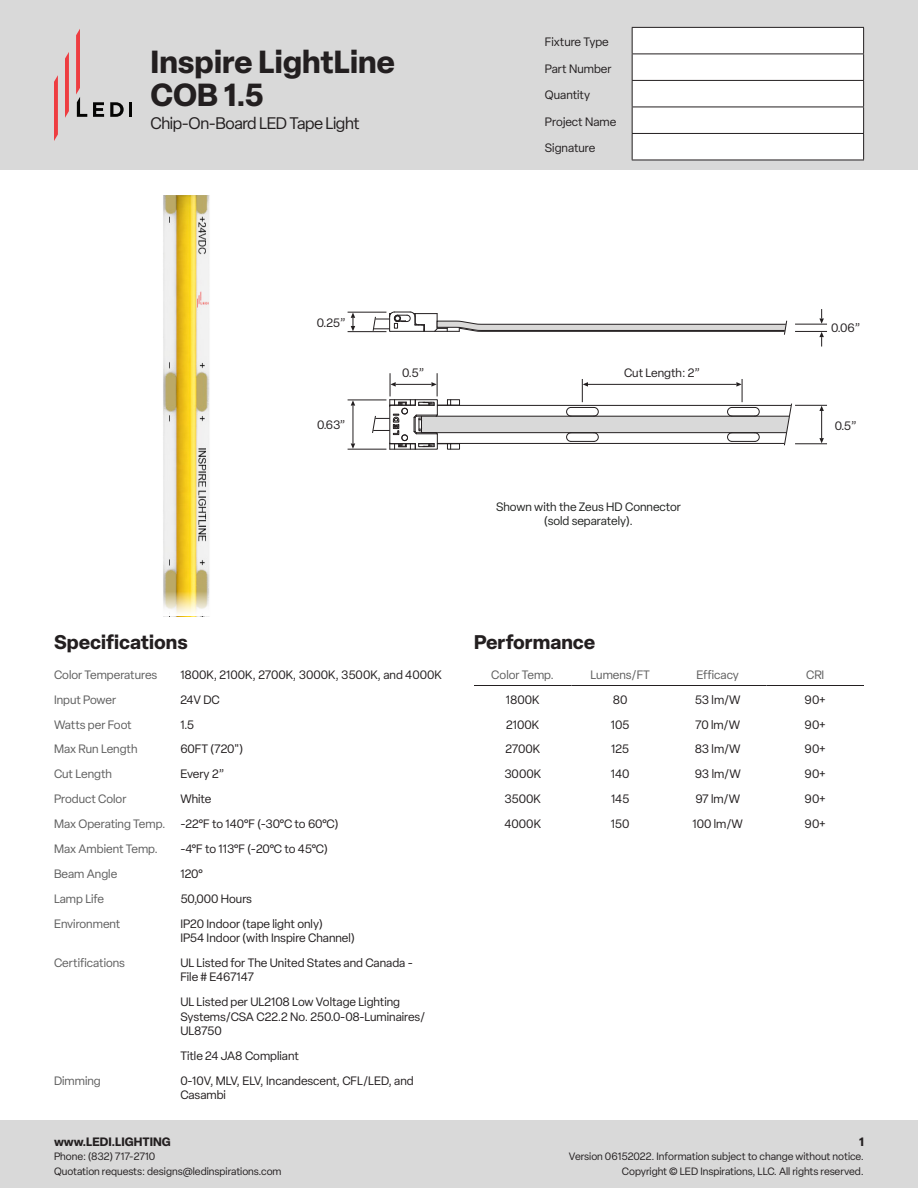
<style>
.page{position:relative;width:918px;height:1188px;background:#fff}
.page>*{position:absolute;margin:0;border:0;box-sizing:border-box;transform-origin:0 0}
.t1{font:700 31.5px/33px "Elza";color:#231f20}
.t2{font:700 19.5px "Elza";color:#231f20}
.t3{font:16.5px "Elza";letter-spacing:-.025em;color:#231f20}
.t4{font:12px/14.4px "Elza";color:#231f20}
.t5{font:12px "Elza";color:#5e5e5e}
.t6{font:12px "Elza";color:#212321}
.t7{font:700 12px "Elza";color:#231f20}
.t8{font:10.5px/15px "Elza";color:#231f20}
</style>
<div class="page">
<div style="left:0;top:0;width:918px;height:170px;background:#d9d9d9"></div>
<div style="left:0;top:1120px;width:918px;height:68px;background:#d9d9d9"></div>
<svg style="left:632px;top:27px;width:232px;height:133px;background:#f4f4f4"></svg>
<hr style="left:632px;top:160px;width:232px;height:1px;background:#231f20">
<svg style="left:93px;top:102px;width:11px;height:15px"></svg>
<svg style="left:110px;top:102px;width:14px;height:15px"></svg>
<hr style="left:129px;top:102px;width:3px;height:15px;background:#050504">
<svg style="left:54px;top:75px;width:4px;height:66px"></svg>
<svg style="left:65px;top:52px;width:4px;height:66px"></svg>
<svg style="left:76px;top:29px;width:11px;height:88px"></svg>
<img style="left:163px;top:195px;width:47px;height:396px">
<svg style="left:163px;top:591px;width:47px;height:23px"></svg>
<hr style="left:474px;top:685px;width:98px;height:1px;background:#231f20">
<hr style="left:572px;top:685px;width:97px;height:1px;background:#231f20">
<hr style="left:669px;top:685px;width:97px;height:1px;background:#231f20">
<hr style="left:766px;top:685px;width:98px;height:1px;background:#231f20">
<hr style="left:348px;top:331px;width:38px;height:1px;background:#231f20">
<hr style="left:348px;top:312px;width:38px;height:1px;background:#231f20">
<hr style="left:353px;top:406px;width:1px;height:37px;background:#231f20">
<hr style="left:348px;top:449px;width:38px;height:1px;background:#231f20">
<hr style="left:348px;top:400px;width:38px;height:1px;background:#231f20">
<hr style="left:795px;top:443px;width:32px;height:1px;background:#231f20">
<hr style="left:795px;top:405px;width:32px;height:1px;background:#231f20">
<hr style="left:795px;top:331px;width:32px;height:1px;background:#231f20">
<hr style="left:795px;top:324px;width:32px;height:1px;background:#231f20">
<svg style="left:819px;top:309px;width:5px;height:15px"></svg>
<svg style="left:819px;top:332px;width:5px;height:15px"></svg>
<svg style="left:351px;top:400px;width:4px;height:6px"></svg>
<svg style="left:351px;top:311px;width:451px;height:24px"></svg>
<svg style="left:351px;top:443px;width:4px;height:6px"></svg>
<svg style="left:361px;top:373px;width:463px;height:77px"></svg>
<h1 class="t1" style="left:151px;top:44px;width:246px">Inspire LightLine<br>COB 1.5</h1>
<h3 class="t3" style="left:151px;top:112px;width:211px">Chip-On-Board LED Tape Light</h3>
<p class="t4" style="left:545px;top:35px;width:65px">Fixture Type</p>
<p class="t4" style="left:545px;top:61px;width:68px">Part Number</p>
<p class="t4" style="left:545px;top:88px;width:47px">Quantity</p>
<p class="t4" style="left:545px;top:114px;width:73px">Project Name</p>
<p class="t4" style="left:545px;top:141px;width:52px">Signature</p>
<p class="t4" style="left:317px;top:316px;width:31px">0.25”</p>
<p class="t4" style="left:402px;top:365px;width:24px">0.5”</p>
<p class="t4" style="left:624px;top:365px;width:78px">Cut Length: 2”</p>
<p class="t4" style="left:831px;top:320px;width:31px">0.06”</p>
<p class="t4" style="left:317px;top:417px;width:30px">0.63”</p>
<p class="t4" style="left:835px;top:419px;width:24px">0.5”</p>
<p class="t6" style="left:496px;top:499px;width:186px">Shown with the Zeus HD Connector</p>
<p class="t6" style="left:544px;top:513px;width:91px">(sold separately).</p>
<p class="t2" style="left:54px;top:628px;width:135px">Specifications</p>
<p class="t5" style="left:54px;top:667px;width:105px">Color Temperatures</p>
<p class="t4" style="left:180px;top:667px;width:263px">1800K, 2100K, 2700K, 3000K, 3500K, and 4000K</p>
<p class="t5" style="left:54px;top:692px;width:64px">Input Power</p>
<p class="t4" style="left:180px;top:692px;width:41px">24V DC</p>
<p class="t5" style="left:54px;top:716px;width:79px">Watts per Foot</p>
<p class="t4" style="left:180px;top:717px;width:15px">1.5</p>
<p class="t5" style="left:54px;top:741px;width:85px">Max Run Length</p>
<p class="t4" style="left:180px;top:742px;width:64px">60FT (720")</p>
<p class="t5" style="left:54px;top:766px;width:60px">Cut Length</p>
<p class="t4" style="left:180px;top:767px;width:46px">Every 2”</p>
<p class="t5" style="left:54px;top:791px;width:74px">Product Color</p>
<p class="t4" style="left:180px;top:792px;width:33px">White</p>
<p class="t5" style="left:54px;top:816px;width:113px">Max Operating Temp.</p>
<p class="t4" style="left:180px;top:817px;width:160px">-22°F to 140°F (-30°C to 60°C)</p>
<p class="t5" style="left:54px;top:841px;width:106px">Max Ambient Temp.</p>
<p class="t4" style="left:180px;top:842px;width:149px">-4°F to 113°F (-20°C to 45°C)</p>
<p class="t5" style="left:54px;top:866px;width:65px">Beam Angle</p>
<p class="t4" style="left:180px;top:867px;width:24px">120°</p>
<p class="t5" style="left:54px;top:891px;width:52px">Lamp Life</p>
<p class="t4" style="left:180px;top:891px;width:73px">50,000 Hours</p>
<p class="t5" style="left:54px;top:916px;width:68px">Environment</p>
<p class="t4" style="left:180px;top:916px;width:144px">IP20 Indoor (tape light only)</p>
<p class="t4" style="left:180px;top:931px;width:176px">IP54 Indoor (with Inspire Channel)</p>
<p class="t5" style="left:54px;top:955px;width:73px">Certifications</p>
<p class="t4" style="left:180px;top:956px;width:234px">UL Listed for The United States and Canada -</p>
<p class="t4" style="left:180px;top:970px;width:75px">File # E467147</p>
<p class="t4" style="left:180px;top:995px;width:246px">UL Listed per UL2108 Low Voltage Lighting<br>Systems/CSA C22.2 No. 250.0-08-Luminaires/<br>UL8750</p>
<p class="t4" style="left:180px;top:1049px;width:120px">Title 24 JA8 Compliant</p>
<p class="t5" style="left:54px;top:1073px;width:48px">Dimming</p>
<p class="t4" style="left:180px;top:1074px;width:235px">0-10V, MLV, ELV, Incandescent, CFL/LED, and<br>Casambi</p>
<p class="t2" style="left:474px;top:628px;width:123px">Performance</p>
<p class="t5" style="left:491px;top:667px;width:64px">Color Temp.</p>
<p class="t5" style="left:591px;top:667px;width:61px">Lumens/FT</p>
<p class="t5" style="left:697px;top:667px;width:44px">Efficacy</p>
<p class="t5" style="left:806px;top:667px;width:20px">CRI</p>
<p class="t4" style="left:506px;top:692px;width:35px">1800K</p>
<p class="t4" style="left:613px;top:692px;width:16px">80</p>
<p class="t4" style="left:695px;top:692px;width:47px">53 lm/W</p>
<p class="t4" style="left:805px;top:692px;width:23px">90+</p>
<p class="t4" style="left:506px;top:717px;width:35px">2100K</p>
<p class="t4" style="left:611px;top:717px;width:20px">105</p>
<p class="t4" style="left:695px;top:717px;width:46px">70 lm/W</p>
<p class="t4" style="left:805px;top:717px;width:23px">90+</p>
<p class="t4" style="left:505px;top:742px;width:36px">2700K</p>
<p class="t4" style="left:611px;top:742px;width:20px">125</p>
<p class="t4" style="left:695px;top:742px;width:47px">83 lm/W</p>
<p class="t4" style="left:805px;top:742px;width:23px">90+</p>
<p class="t4" style="left:504px;top:767px;width:38px">3000K</p>
<p class="t4" style="left:611px;top:767px;width:20px">140</p>
<p class="t4" style="left:695px;top:767px;width:47px">93 lm/W</p>
<p class="t4" style="left:805px;top:767px;width:23px">90+</p>
<p class="t4" style="left:504px;top:792px;width:38px">3500K</p>
<p class="t4" style="left:611px;top:792px;width:20px">145</p>
<p class="t4" style="left:695px;top:792px;width:46px">97 lm/W</p>
<p class="t4" style="left:805px;top:792px;width:23px">90+</p>
<p class="t4" style="left:504px;top:817px;width:38px">4000K</p>
<p class="t4" style="left:611px;top:817px;width:20px">150</p>
<p class="t4" style="left:693px;top:817px;width:52px">100 lm/W</p>
<p class="t4" style="left:805px;top:817px;width:23px">90+</p>
<p class="t7" style="left:54px;top:1133px;width:118px">www.LEDI.LIGHTING</p>
<p class="t7" style="left:859px;top:1133px;width:6px">1</p>
<p class="t8" style="left:54px;top:1149px;width:229px">Phone: (832) 717-2710<br>Quotation requests: designs@ledinspirations.com</p>
<p class="t8" style="left:569px;top:1149px;width:297px;text-align:right">Version 06152022. Information subject to change without notice.<br>Copyright © LED Inspirations, LLC. All rights reserved.</p>
</div>
